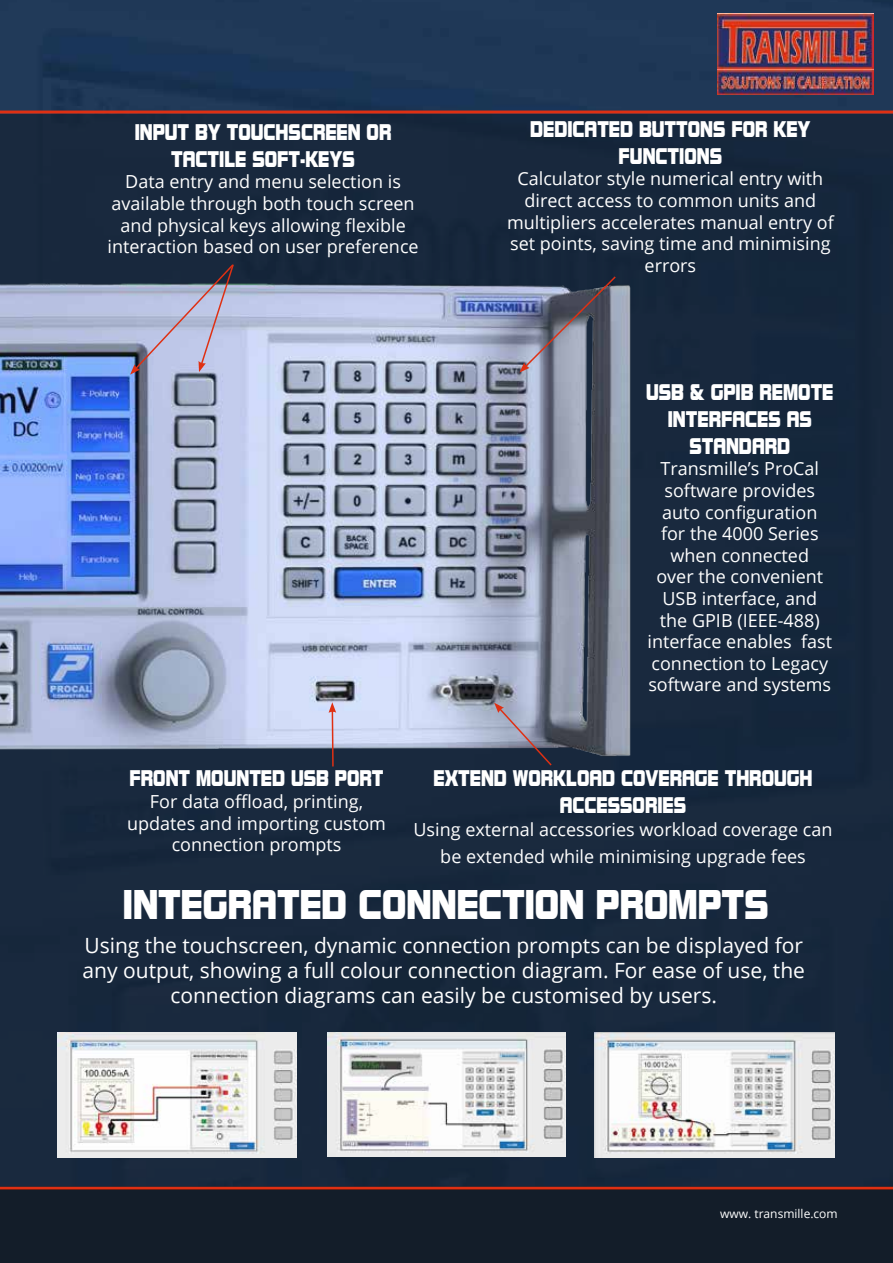
<style>
.page{position:relative;width:893px;height:1263px;background:#fff}
.page>*{position:absolute;margin:0;border:0;box-sizing:border-box;transform-origin:0 0}
.t1{font:41.25px "Bolster";color:#fff;scale:.8 1}
.t2{font:22.5px/27px "Bolster Condensed";color:#fff;text-align:center}
.t3{font:21px/25.2px "Open Sans";color:#fff;text-align:center}
.t4{font:18px/21.6px "Open Sans";color:#fff;text-align:center}
.t5{font:12px "Open Sans";color:#fff}
</style>
<div class="page">
<div style="left:0;top:0;width:893px;height:111px;background:#1f3857"></div>
<div style="left:0;top:1189px;width:893px;height:74px;background:#131d29"></div>
<hr style="left:0;top:1186px;width:893px;height:3px;background:#df3013">
<hr style="left:0;top:111px;width:893px;height:3px;background:#df3013">
<img style="left:717px;top:14px;width:157px;height:81px">
<div style="left:0;top:114px;width:893px;height:1072px;background:#18283d"></div>
<img style="left:0;top:283px;width:631px;height:473px">
<svg style="left:494px;top:703px;width:59px;height:63px"></svg>
<svg style="left:130px;top:264px;width:105px;height:111px"></svg>
<svg style="left:519px;top:276px;width:98px;height:97px;background:#696c7f"></svg>
<svg style="left:329px;top:702px;width:7px;height:65px"></svg>
<img style="left:327px;top:1033px;width:238px;height:123px">
<img style="left:595px;top:1033px;width:239px;height:124px">
<img style="left:57px;top:1033px;width:240px;height:124px">
<p class="t2" style="left:135px;top:119px;width:258px">INPUT BY TOUCHSCREEN OR<br>TACTILE SOFT-KEYS</p>
<p class="t4" style="left:108px;top:170px;width:313px">Data entry and menu selection is available through both touch screen and physical keys allowing flexible interaction based on user preference</p>
<p class="t2" style="left:530px;top:116px;width:282px">DEDICATED BUTTONS FOR KEY<br>FUNCTIONS</p>
<p class="t4" style="left:507px;top:167px;width:328px">Calculator style numerical entry with direct access to common units and multipliers accelerates manual entry of set points, saving time and minimising errors</p>
<p class="t2" style="left:646px;top:379px;width:189px">USB &amp; GPIB REMOTE<br>INTERFACES AS<br>STANDARD</p>
<p class="t4" style="left:647px;top:458px;width:186px">Transmille’s ProCal software provides auto configuration<br>for the 4000 Series when connected<br>over the convenient<br>USB interface, and the GPIB (IEEE-488) interface enables fast connection to Legacy software and systems</p>
<p class="t2" style="left:130px;top:765px;width:255px">FRONT MOUNTED USB PORT</p>
<p class="t4" style="left:127px;top:790px;width:260px">For data offload, printing, updates and importing custom connection prompts</p>
<p class="t2" style="left:434px;top:765px;width:381px">EXTEND WORKLOAD COVERAGE THROUGH<br>ACCESSORIES</p>
<p class="t4" style="left:414px;top:815px;width:421px;line-height:27px">Using external accessories workload coverage can be extended while minimising upgrade fees</p>
<h1 class="t1" style="left:123px;top:883px;width:809px">INTEGRATED CONNECTION PROMPTS</h1>
<p class="t3" style="left:83px;top:932px;width:724px">Using the touchscreen, dynamic connection prompts can be displayed for any output, showing a full colour connection diagram. For ease of use, the connection diagrams can easily be customised by users.</p>
<p class="t5" style="left:720px;top:1205px;width:119px">www. transmille.com</p>
</div>
